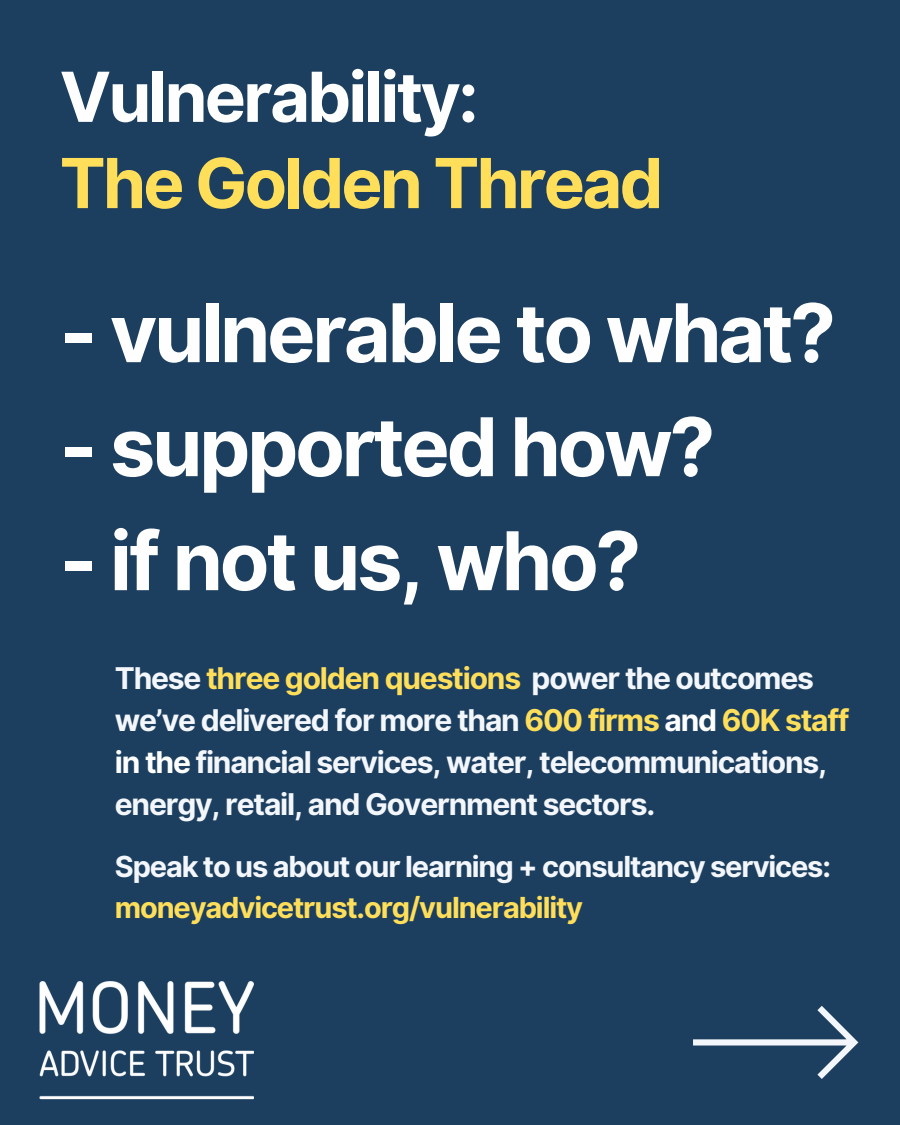
<style>
.page{position:relative;width:900px;height:1125px;background:#1c3f60}
.page>*{position:absolute;margin:0;border:0;box-sizing:border-box;transform-origin:0 0}
.t1{font:700 81px "Inter";letter-spacing:-.04em;color:#fefefe}
.t2{font:700 69px/86.2px "Inter";letter-spacing:-.04em;color:#ffde59}
.t3{font:700 30px/42px "Inter";letter-spacing:-.04em;color:#f3f6fa}
.t4{font:700 29px/40.5px "Inter";letter-spacing:-.04em;color:#f3f6fa}
.s1{color:#fefefe}
.s2{color:#ffde59}
</style>
<div class="page">
<svg style="left:693px;top:1006px;width:165px;height:73px"></svg>
<img style="left:39px;top:981px;width:215px;height:119px">
<p class="t2" style="left:60px;top:54px;width:605px"><span class="s1">Vulnerability:<br></span>The Golden Thread</p>
<h2 class="t1" style="left:60px;top:284px;width:778px">- vulnerable to what?</h2>
<h2 class="t1" style="left:60px;top:398px;width:657px">- supported how?</h2>
<h2 class="t1" style="left:60px;top:512px;width:583px">- if not us, who?</h2>
<h1 class="t3" style="left:115px;top:657px;width:736px">These <span class="s2">three golden questions</span> power the outcomes we’ve delivered for more than <span class="s2">600 firms</span> <span class="s1">and</span> <span class="s2">60K staff </span><span class="s1">in the</span> financial services, water, telecommunications,</h1>
<p class="t3" style="left:115px;top:783px;width:542px">energy, retail, and Government sectors.</p>
<p class="t4" style="left:115px;top:847px;width:718px">Speak to us about our learning + consultancy services: <span class="s2">moneyadvicetrust.org/vulnerability</span></p>
</div>
